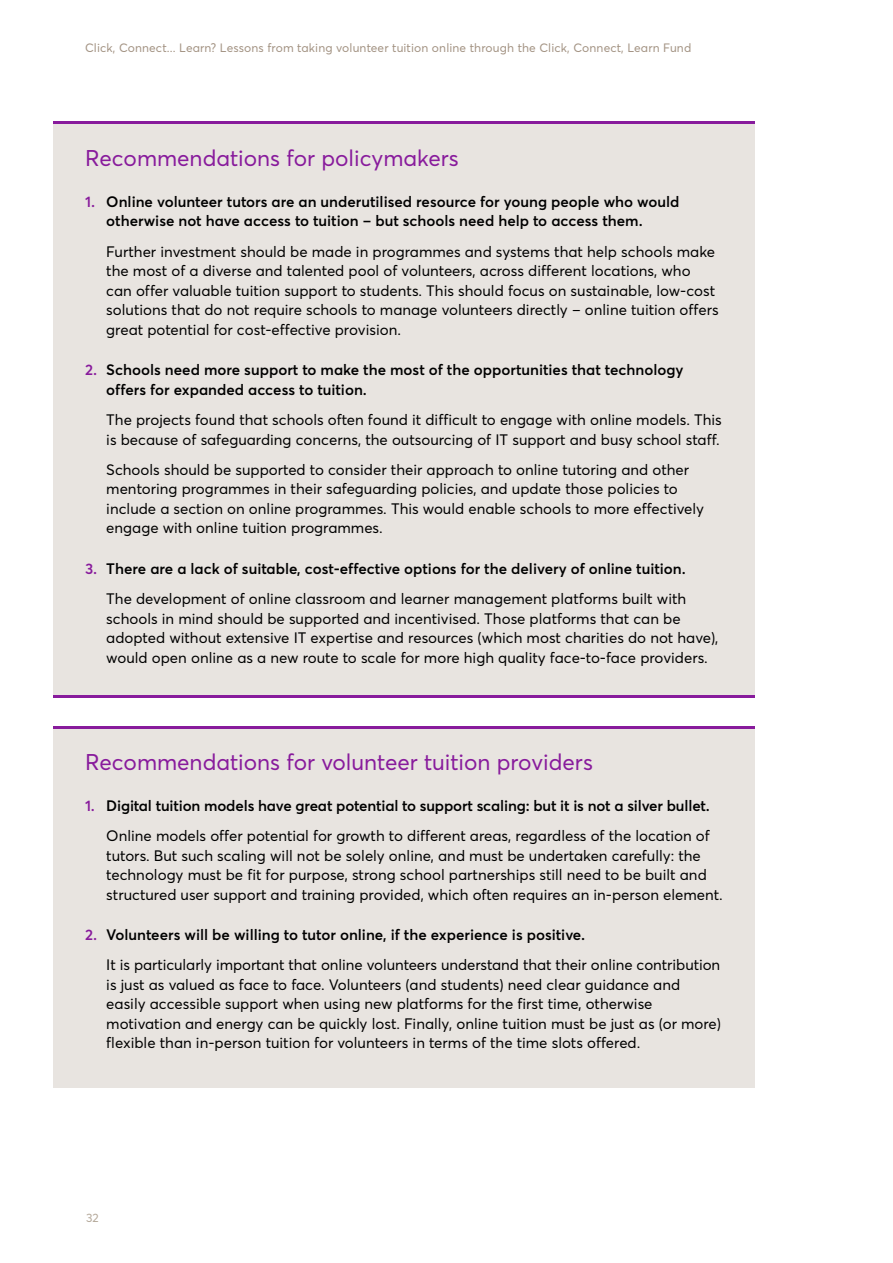
<style>
.page{position:relative;width:893px;height:1263px;background:#fff}
.page>*{position:absolute;margin:0;border:0;box-sizing:border-box;transform-origin:0 0}
.t1{font:22.5px "Averta";color:#881b9c}
.t2{font:15px/19.5px "Averta";color:#000}
.t3{font:600 15px/19.5px "Averta";color:#000}
.t4{font:12px "Averta";letter-spacing:.01em;color:#a39383}
.t5{font:12px "Averta";color:#b4a899}
.s1{color:#881b9c}
.s2{font-weight:400}
.s3{font-weight:600;color:#881b9c}
.s4{font-weight:600}
</style>
<div class="page">
<div style="left:53px;top:123px;width:702px;height:572px;background:#e8e4e0"></div>
<div style="left:53px;top:728px;width:702px;height:360px;background:#e8e4e0"></div>
<hr style="left:53px;top:122px;width:702px;height:2px;background:#881b9c">
<hr style="left:53px;top:696px;width:702px;height:2px;background:#881b9c">
<hr style="left:53px;top:727px;width:702px;height:2px;background:#881b9c">
<p class="t4" style="left:85px;top:40px;width:608px">Click, Connect... Learn? Lessons from taking volunteer tuition online through the Click, Connect, Learn Fund</p>
<h1 class="t1" style="left:85px;top:144px;width:375px">Recommendations for policymakers</h1>
<p class="t3" style="left:106px;top:192px;width:575px;text-indent:-21px"><span class="s1">1.</span> Online volunteer tutors are an underutilised resource for young people who would otherwise not have access to tuition – but schools need help to access them.</p>
<p class="t2" style="left:106px;top:241px;width:614px">Further investment should be made in programmes and systems that help schools make the most of a diverse and talented pool of volunteers, across different locations, who can offer valuable tuition support to students. This should focus on sustainable, low-cost solutions that do not require schools to manage volunteers directly – online tuition offers great potential for cost-effective provision.</p>
<p class="t3" style="left:106px;top:360px;width:579px;text-indent:-21px"><span class="s1">2.</span> Schools need more support to make the most of the opportunities that technology offers for expanded access to tuition.</p>
<p class="t2" style="left:106px;top:410px;width:617px">The projects found that schools often found it difficult to engage with online models. This is because of safeguarding concerns, the outsourcing of IT support and busy school staff.</p>
<p class="t2" style="left:106px;top:459px;width:599px">Schools should be supported to consider their approach to online tutoring and other mentoring programmes in their safeguarding policies, and update those policies to include a section on online programmes. This would enable schools to more effectively engage with online tuition programmes.</p>
<p class="t3" style="left:85px;top:553px;width:603px;line-height:30.2px;text-align:right"><span class="s1">3.</span> There are a lack of suitable, cost-effective options for the delivery of online tuition.<br><span class="s2">The development of online classroom and learner management platforms built with</span></p>
<p class="t2" style="left:106px;top:608px;width:614px">schools in mind should be supported and incentivised. Those platforms that can be adopted without extensive IT expertise and resources (which most charities do not have), would open online as a new route to scale for more high quality face-to-face providers.</p>
<h1 class="t1" style="left:85px;top:748px;width:509px">Recommendations for volunteer tuition providers</h1>
<p class="t3" style="left:85px;top:790px;width:626px;line-height:30.2px;text-align:right"><span class="s1">1.</span> Digital tuition models have great potential to support scaling: but it is not a silver bullet.<br><span class="s2">Online models offer potential for growth to different areas, regardless of the location of</span></p>
<p class="t2" style="left:106px;top:845px;width:618px">tutors. But such scaling will not be solely online, and must be undertaken carefully: the technology must be fit for purpose, strong school partnerships still need to be built and structured user support and training provided, which often requires an in-person element.</p>
<p class="t2" style="left:106px;top:920px;width:615px;line-height:30.2px;text-indent:-21px"><span class="s3">2.</span> <span class="s4">Volunteers will be willing to tutor online, if the experience is positive.<br></span>It is particularly important that online volunteers understand that their online contribution</p>
<p class="t2" style="left:106px;top:975px;width:616px">is just as valued as face to face. Volunteers (and students) need clear guidance and easily accessible support when using new platforms for the first time, otherwise motivation and energy can be quickly lost. Finally, online tuition must be just as (or more) flexible than in-person tuition for volunteers in terms of the time slots offered.</p>
<p class="t5" style="left:86px;top:1210px;width:14px">32</p>
</div>
